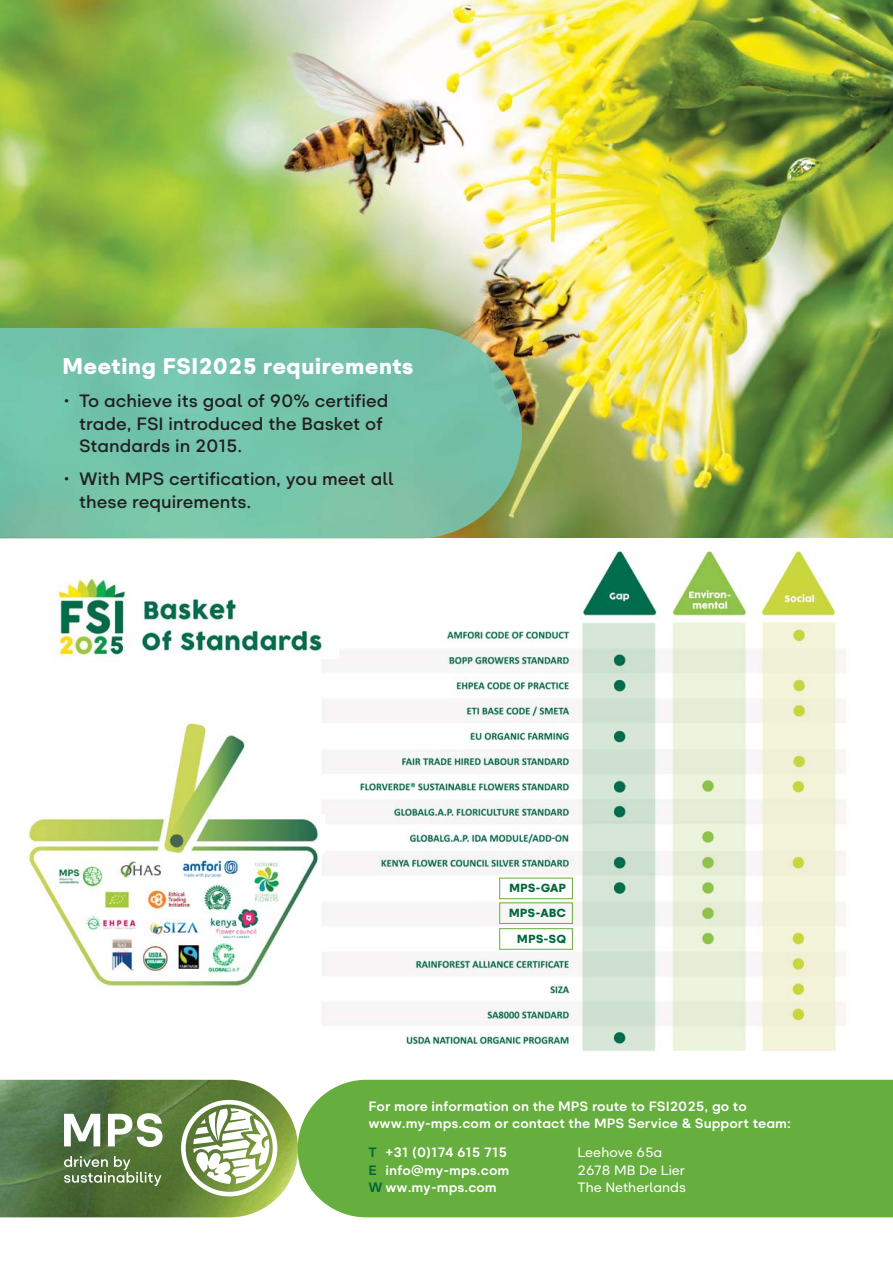
<style>
.page{position:relative;width:893px;height:1263px;background:#fff}
.page>*{position:absolute;margin:0;border:0;box-sizing:border-box;transform-origin:0 0}
.t1{font:900 22.5px "Glence";color:#fff}
.t2{font:700 17.85px/22.5px "Glence";color:#231f20}
.t3{font:800 13.5px/17.2px "Glence";color:#fff}
.t4{font:500 13.5px/17.2px "Glence";color:#fff}
.t5{font:900 11.7px/25.2px "Glence";color:#006738;text-align:right}
.s1{color:#006738}
</style>
<div class="page">
<img style="left:323px;top:550px;width:523px;height:502px">
<img style="left:479px;top:888px;width:98px;height:51px">
<img style="left:0;top:0;width:893px;height:538px">
<svg style="left:0;top:1080px;width:298px;height:137px"></svg>
<div style="left:298px;top:1080px;width:595px;height:137px;background:#66ae3e"></div>
<svg style="left:0;top:328px;width:417px;height:210px;background:#74c3aa"></svg>
<img style="left:417px;top:328px;width:105px;height:210px">
<img style="left:29px;top:712px;width:296px;height:337px">
<img style="left:55px;top:578px;width:72px;height:80px">
<img style="left:141px;top:597px;width:197px;height:62px">
<img style="left:141px;top:597px;width:101px;height:30px">
<svg style="left:499px;top:877px;width:74px;height:47px"></svg>
<div style="left:500px;top:929px;width:72px;height:20px;background:#fff"></div>
<div style="left:499px;top:928px;width:74px;height:22px;border:1px solid #66ae3e"></div>
<h1 class="t1" style="left:62px;top:353px;width:353px">Meeting FSI2025 requirements</h1>
<h2 class="t2" style="left:79px;top:391px;width:311px;text-indent:-15px">• To achieve its goal of 90% certified trade, FSI introduced the Basket of<br>Standards in 2015.</h2>
<h2 class="t2" style="left:79px;top:469px;width:316px;text-indent:-15px">• With MPS certification, you meet all these requirements.</h2>
<p class="t5" style="left:509px;top:875px;width:59px">MPS-GAP<br>MPS-ABC<br>MPS-SQ</p>
<p class="t3" style="left:368px;top:1099px;width:424px">For more information on the MPS route to FSI2025, go to www.my-mps.com or contact the MPS Service &amp; Support team:</p>
<p class="t3" style="left:368px;top:1145px;width:142px"><span class="s1">T</span> +31 (0)174 615 715<br><span class="s1">E</span> info@my-mps.com<br><span class="s1">W</span> ww.my-mps.com</p>
<p class="t4" style="left:577px;top:1145px;width:110px">Leehove 65a<br>2678 MB De Lier<br>The Netherlands</p>
</div>
